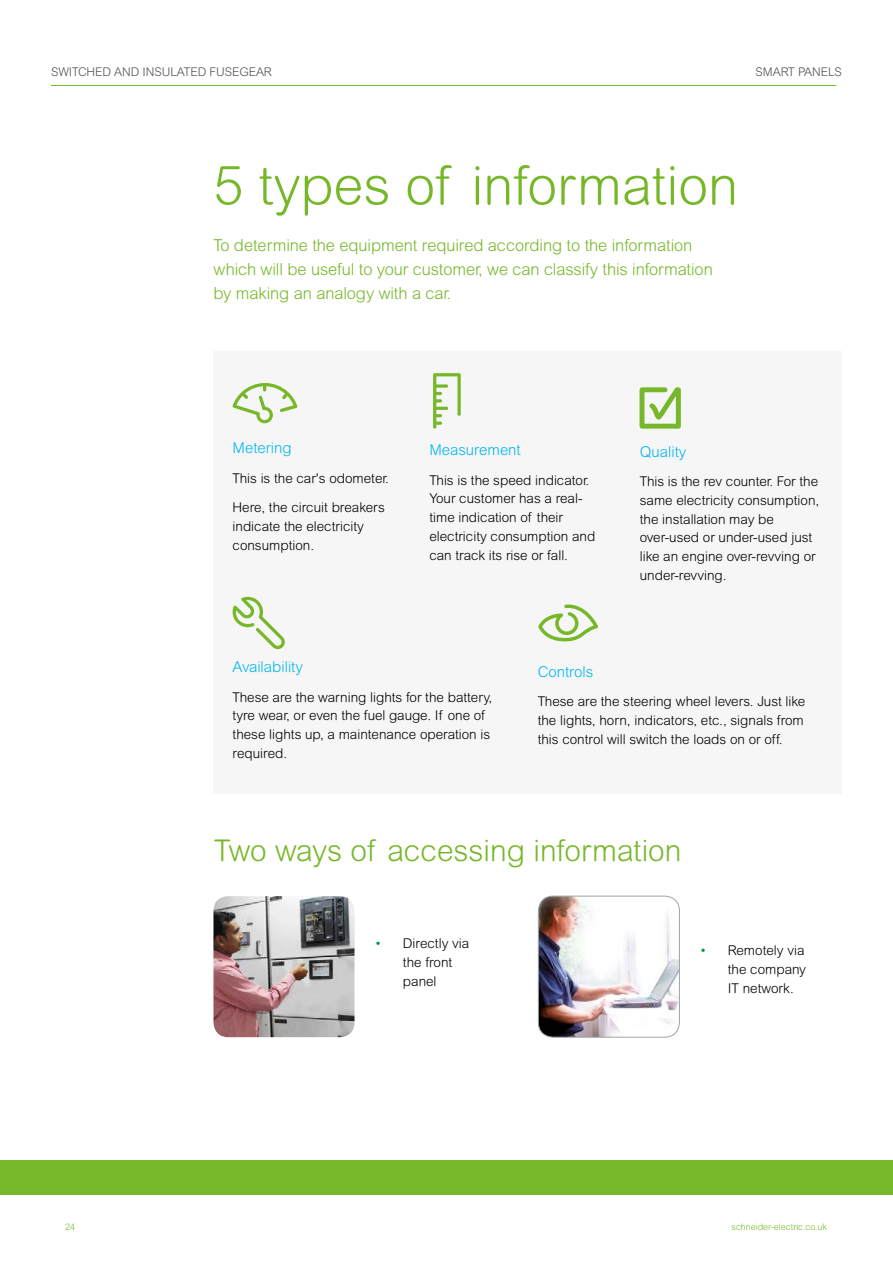
<style>
.page{position:relative;width:893px;height:1263px;background:#fff}
.page>*{position:absolute;margin:0;border:0;box-sizing:border-box;transform-origin:0 0}
.t1{font:300 54px "Arial Rounded MT Std";color:#76b82a}
.t2{font:300 30px "Arial Rounded MT Std";color:#76b82a}
.t3{font:300 16.5px/24px "Arial Rounded MT Std";letter-spacing:-.005em;color:#76b82a}
.t4{font:300 15px "Arial Rounded MT Std";color:#00b6ed}
.t5{font:300 13.5px/18.8px "Arial Rounded MT Std";color:#000}
.t6{font:300 12px "Arial Rounded MT Std";letter-spacing:-.005em;color:#505456}
.t7{font:300 9px "Arial Rounded MT Std";color:#76b82a}
.s1{color:#009641}
</style>
<div class="page">
<div style="left:213px;top:351px;width:629px;height:443px;background:#f6f6f7"></div>
<img style="left:213px;top:896px;width:142px;height:141px">
<svg style="left:233px;top:383px;width:64px;height:40px"></svg>
<svg style="left:433px;top:373px;width:28px;height:56px"></svg>
<svg style="left:639px;top:387px;width:42px;height:42px"></svg>
<svg style="left:233px;top:597px;width:52px;height:52px"></svg>
<svg style="left:538px;top:604px;width:60px;height:38px"></svg>
<hr style="left:51px;top:85px;width:785px;height:1px;background:#76b82a">
<img style="left:538px;top:896px;width:141px;height:141px">
<div style="left:538px;top:896px;width:142px;height:141px;border:1px solid #9fa4a9;border-radius:15px"></div>
<div style="left:0;top:1161px;width:893px;height:34px;background:#76b82a"></div>
<p class="t6" style="left:51px;top:65px;width:222px">SWITCHED AND INSULATED FUSEGEAR</p>
<p class="t6" style="left:755px;top:65px;width:88px">SMART PANELS</p>
<h1 class="t1" style="left:213px;top:154px;width:526px">5 types of information</h1>
<p class="t3" style="left:213px;top:233px;width:501px">To determine the equipment required according to the information which will be useful to your customer, we can classify this information by making an analogy with a car.</p>
<p class="t4" style="left:233px;top:439px;width:61px">Metering</p>
<p class="t5" style="left:233px;top:463px;width:158px;line-height:29.4px">This is the car's odometer.<br>Here, the circuit breakers</p>
<p class="t5" style="left:233px;top:517px;width:133px">indicate the electricity consumption.</p>
<p class="t4" style="left:429px;top:441px;width:93px">Measurement</p>
<p class="t5" style="left:429px;top:471px;width:167px">This is the speed indicator.<br>Your customer has a real&shy;time indication of their electricity consumption and can track its rise or fall.</p>
<p class="t4" style="left:640px;top:443px;width:48px">Quality</p>
<p class="t5" style="left:640px;top:472px;width:181px">This is the rev counter. For the same electricity consumption, the installation may be over-used or under-used just like an engine over-revving or under-revving.</p>
<p class="t4" style="left:233px;top:658px;width:72px">Availability</p>
<p class="t5" style="left:233px;top:688px;width:261px">These are the warning lights for the battery, tyre wear, or even the fuel gauge. If one of these lights up, a maintenance operation is required.</p>
<p class="t4" style="left:538px;top:663px;width:57px">Controls</p>
<p class="t5" style="left:538px;top:692px;width:269px;text-align:justify">These are the steering wheel levers. Just like the lights, horn, indicators, etc., signals from this control will switch the loads on or off.</p>
<h2 class="t2" style="left:214px;top:833px;width:469px">Two ways of accessing information</h2>
<p class="t5" style="left:403px;top:934px;width:68px;text-indent:-27px"><span class="s1">•</span> Directly via the front panel</p>
<p class="t5" style="left:728px;top:941px;width:80px;text-align:justify;text-indent:-27px"><span class="s1">•</span> Remotely via the company IT network.</p>
<p class="t7" style="left:65px;top:1222px;width:11px">24</p>
<p class="t7" style="left:731px;top:1222px;width:97px">schneider-electric.co.uk</p>
</div>
